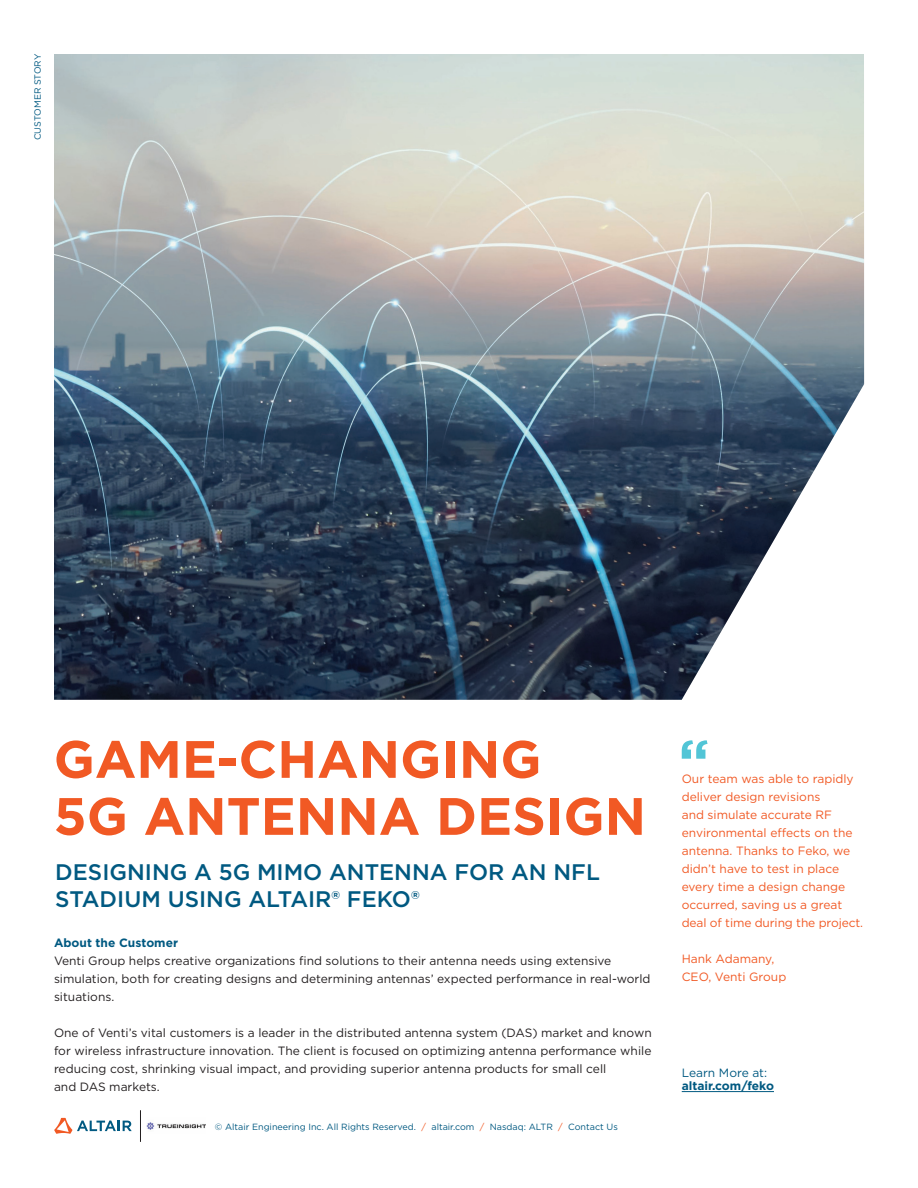
<style>
.page{position:relative;width:918px;height:1188px;background:#fff}
.page>*{position:absolute;margin:0;border:0;box-sizing:border-box;transform-origin:0 0}
.Headline{font:700 52.5px "Gotham";color:#f15924}
.Sub-headline{font:500 22.5px/27px "Gotham";color:#005981}
.Body_Copy{font:12px/18px "Gotham";color:#231f20}
.Pull_Quote{font:12px/18px "Gotham";color:#f15924}
.Body_Copy-2{font:700 12px "Gotham";color:#005981}
.Body_Copy-3{font:12px "Gotham";color:#005981}
.t1{font:9px "Gotham";color:#005981}
.s1{color:#f15924}
</style>
<div class="page">
<svg style="left:682px;top:740px;width:26px;height:19px"></svg>
<svg style="left:54px;top:1118px;width:78px;height:16px"></svg>
<hr style="left:140px;top:1110px;width:1px;height:32px;background:#231f20">
<img style="left:54px;top:54px;width:810px;height:646px">
<img style="left:147px;top:1122px;width:59px;height:8px">
<hr style="left:682px;top:1091px;width:92px;height:1px;background:#005981">
<p class="t1" style="left:32px;top:140px;width:88px;rotate:-90deg">CUSTOMER STORY</p>
<p class="Headline" style="left:54px;top:724px;width:489px">GAME-CHANGING</p>
<p class="Headline" style="left:54px;top:781px;width:594px">5G ANTENNA DESIGN</p>
<p class="Sub-headline" style="left:55px;top:858px;width:546px">DESIGNING A 5G MIMO ANTENNA FOR AN NFL<br>STADIUM USING ALTAIR® FEKO®</p>
<p class="Body_Copy-2" style="left:54px;top:935px;width:126px">About the Customer</p>
<p class="Body_Copy" style="left:54px;top:952px;width:598px">Venti Group helps creative organizations find solutions to their antenna needs using extensive simulation, both for creating designs and determining antennas’ expected performance in real-world situations.</p>
<p class="Body_Copy" style="left:54px;top:1024px;width:599px;text-align:justify">One of Venti’s vital customers is a leader in the distributed antenna system (DAS) market and known for wireless infrastructure innovation. The client is focused on optimizing antenna performance while reducing cost, shrinking visual impact, and providing superior antenna products for small cell</p>
<p class="Body_Copy" style="left:54px;top:1078px;width:107px">and DAS markets.</p>
<p class="t1" style="left:215px;top:1121px;width:404px">© Altair Engineering Inc. All Rights Reserved. <span class="s1">/</span> altair.com <span class="s1">/</span> Nasdaq: ALTR <span class="s1">/</span> Contact Us</p>
<p class="Pull_Quote" style="left:682px;top:769px;width:183px">Our team was able to rapidly deliver design revisions<br>and simulate accurate RF environmental effects on the antenna. Thanks to Feko, we didn’t have to test in place every time a design change occurred, saving us a great deal of time during the project.</p>
<p class="Pull_Quote" style="left:682px;top:949px;width:94px">Hank Adamany,</p>
<p class="Pull_Quote" style="left:682px;top:967px;width:106px">CEO, Venti Group</p>
<p class="Body_Copy-3" style="left:682px;top:1065px;width:87px">Learn More at:</p>
<p class="Body_Copy-2" style="left:682px;top:1078px;width:94px">altair.com/feko</p>
</div>
